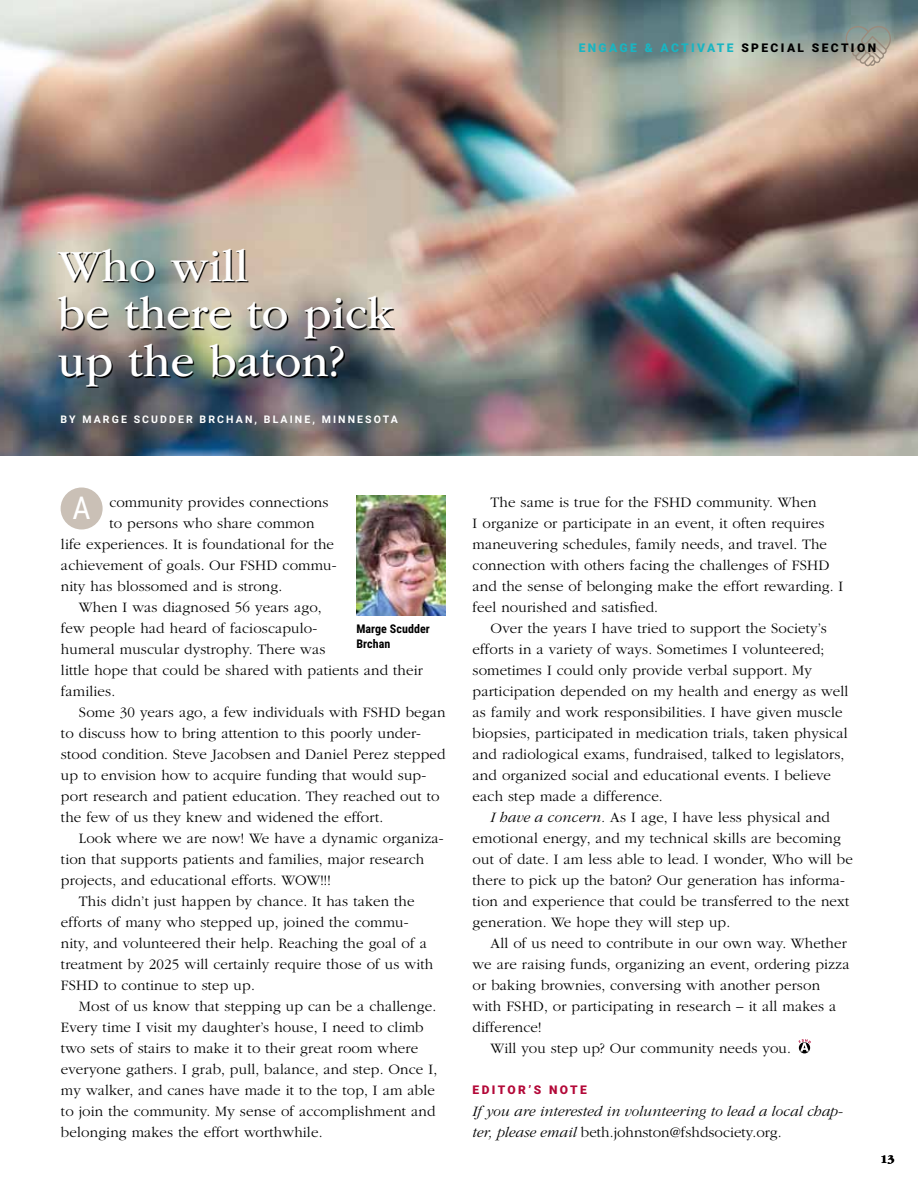
<style>
.page{position:relative;width:918px;height:1188px;background:#fff}
.page>*{position:absolute;margin:0;border:0;box-sizing:border-box;transform-origin:0 0}
.t1{font:46.5px/47.2px "ITC Garamond Std";letter-spacing:.005em;color:#fff}
.t2{font:31.5px "Roboto Condensed";color:#fff}
.t3{font:300 15px/21px "ITC Garamond Std";letter-spacing:.01em;color:#000}
.t4{font:italic 300 15px/21px "ITC Garamond Std";letter-spacing:.005em;color:#000}
.t5{font:900 12px "Roboto";letter-spacing:.2em;color:#19b5c2}
.t6{font:700 12px/15px "Roboto Condensed";letter-spacing:.005em;color:#000}
.t7{font:900 12px "Roboto";letter-spacing:.2em;color:#b30838}
.t8{font:700 12px "ITC Garamond Std";color:#000}
.t9{font:700 10.5px "Roboto";letter-spacing:.2em;color:#fff}
.s1{color:#000}
.s2{font-style:italic}
.s3{font-style:normal}
</style>
<div class="page">
<img style="left:0;top:0;width:918px;height:456px">
<img style="left:59px;top:250px;width:336px;height:137px">
<div style="left:61px;top:488px;width:42px;height:42px;background:#cac0b6;border-radius:50%"></div>
<img style="left:356px;top:496px;width:90px;height:120px">
<svg style="left:798px;top:1039px;width:13px;height:14px"></svg>
<svg style="left:846px;top:26px;width:45px;height:40px;background:#a8a79a"></svg>
<p class="t5" style="left:579px;top:39px;width:299px">ENGAGE &amp; ACT IVAT E <span class="s1">SP ECIAL SECT ION</span></p>
<h1 class="t1" style="left:58px;top:243px;width:337px">Who will<br>be there to pick up the baton?</h1>
<p class="t9" style="left:61px;top:412px;width:281px">BY MARGE SCU DDER BRCH AN , BLAIN E, MINN</p>
<p class="t9" style="left:357px;top:412px;width:42px">ESOTA</p>
<p class="t3" style="left:109px;top:492px;width:221px">community provides connections</p>
<p class="t3" style="left:109px;top:513px;width:207px">to persons who share common</p>
<p class="t3" style="left:61px;top:534px;width:275px">life experiences. It is foundational for the</p>
<p class="t3" style="left:61px;top:555px;width:277px">achievement of goals. Our FSHD commu-</p>
<p class="t3" style="left:61px;top:576px;width:223px">nity has blossomed and is strong.</p>
<p class="t3" style="left:79px;top:597px;width:244px">When I was diagnosed 56 years ago,</p>
<p class="t3" style="left:61px;top:618px;width:258px">few people had heard of facioscapulo-</p>
<p class="t3" style="left:61px;top:639px;width:266px">humeral muscular dystrophy. There was</p>
<p class="t3" style="left:61px;top:660px;width:363px">little hope that could be shared with patients and their</p>
<p class="t3" style="left:61px;top:681px;width:56px">families.</p>
<p class="t3" style="left:79px;top:702px;width:368px">Some 30 years ago, a few individuals with FSHD began</p>
<p class="t3" style="left:61px;top:723px;width:362px">to discuss how to bring attention to this poorly under-</p>
<p class="t3" style="left:61px;top:744px;width:386px">stood condition. Steve Jacobsen and Daniel Perez stepped</p>
<p class="t3" style="left:61px;top:765px;width:367px">up to envision how to acquire funding that would sup-</p>
<p class="t3" style="left:61px;top:786px;width:380px">port research and patient education. They reached out to</p>
<p class="t3" style="left:61px;top:807px;width:324px">the few of us they knew and widened the effort.</p>
<p class="t3" style="left:79px;top:828px;width:366px">Look where we are now! We have a dynamic organiza-</p>
<p class="t3" style="left:61px;top:849px;width:365px">tion that supports patients and families, major research</p>
<p class="t3" style="left:61px;top:870px;width:271px">projects, and educational efforts. WOW!!!</p>
<p class="t3" style="left:79px;top:891px;width:337px">This didn’t just happen by chance. It has taken the</p>
<p class="t3" style="left:61px;top:912px;width:349px">efforts of many who stepped up, joined the commu-</p>
<p class="t3" style="left:61px;top:933px;width:367px">nity, and volunteered their help. Reaching the goal of a</p>
<p class="t3" style="left:61px;top:954px;width:374px">treatment by 2025 will certainly require those of us with</p>
<p class="t3" style="left:61px;top:975px;width:195px">FSHD to continue to step up.</p>
<p class="t3" style="left:79px;top:996px;width:359px">Most of us know that stepping up can be a challenge.</p>
<p class="t3" style="left:61px;top:1017px;width:364px">Every time I visit my daughter’s house, I need to climb</p>
<p class="t3" style="left:61px;top:1038px;width:359px">two sets of stairs to make it to their great room where</p>
<p class="t3" style="left:61px;top:1059px;width:378px">everyone gathers. I grab, pull, balance, and step. Once I,</p>
<p class="t3" style="left:61px;top:1080px;width:376px">my walker, and canes have made it to the top, I am able</p>
<p class="t3" style="left:61px;top:1101px;width:376px">to join the community. My sense of accomplishment and</p>
<p class="t3" style="left:61px;top:1122px;width:263px">belonging makes the effort worthwhile.</p>
<h2 class="t2" style="left:73px;top:486px;width:20px">A</h2>
<p class="t6" style="left:356px;top:621px;width:75px">Marge Scudder<br>Brchan</p>
<p class="t3" style="left:473px;top:492px;width:372px;text-indent:18px">The same is true for the FSHD community. When<br>I organize or participate in an event, it often requires maneuvering schedules, family needs, and travel. The connection with others facing the challenges of FSHD and the sense of belonging make the effort rewarding. I feel nourished and satisfied.</p>
<p class="t3" style="left:473px;top:618px;width:377px;text-indent:18px">Over the years I have tried to support the Society’s efforts in a variety of ways. Sometimes I volunteered; sometimes I could only provide verbal support. My participation depended on my health and energy as well as family and work responsibilities. I have given muscle biopsies, participated in medication trials, taken physical and radiological exams, fundraised, talked to legislators, and organized social and educational events. I believe each step made a difference.</p>
<p class="t3" style="left:473px;top:807px;width:382px;text-indent:18px"><span class="s2">I have a concern.</span> As I age, I have less physical and emotional energy, and my technical skills are becoming out of date. I am less able to lead. I wonder, Who will be there to pick up the baton? Our generation has informa&shy;tion and experience that could be transferred to the next generation. We hope they will step up.</p>
<p class="t3" style="left:491px;top:933px;width:358px">All of us need to contribute in our own way. Whether</p>
<p class="t3" style="left:473px;top:954px;width:378px">we are raising funds, organizing an event, ordering pizza</p>
<p class="t3" style="left:473px;top:975px;width:349px">or baking brownies, conversing with another person</p>
<p class="t3" style="left:473px;top:996px;width:365px">with FSHD, or participating in research – it all makes a</p>
<p class="t3" style="left:473px;top:1017px;width:70px">difference!</p>
<p class="t3" style="left:491px;top:1038px;width:302px">Will you step up? Our community needs you.</p>
<p class="t7" style="left:473px;top:1081px;width:116px">EDIT OR’S NOT E</p>
<p class="t4" style="left:473px;top:1101px;width:372px">If you are interested in volunteering to lead a local chap&shy;ter, please email <span class="s3">beth.johnston@fshdsociety.org.</span></p>
<p class="t8" style="left:880px;top:1153px;width:16px">13</p>
</div>
